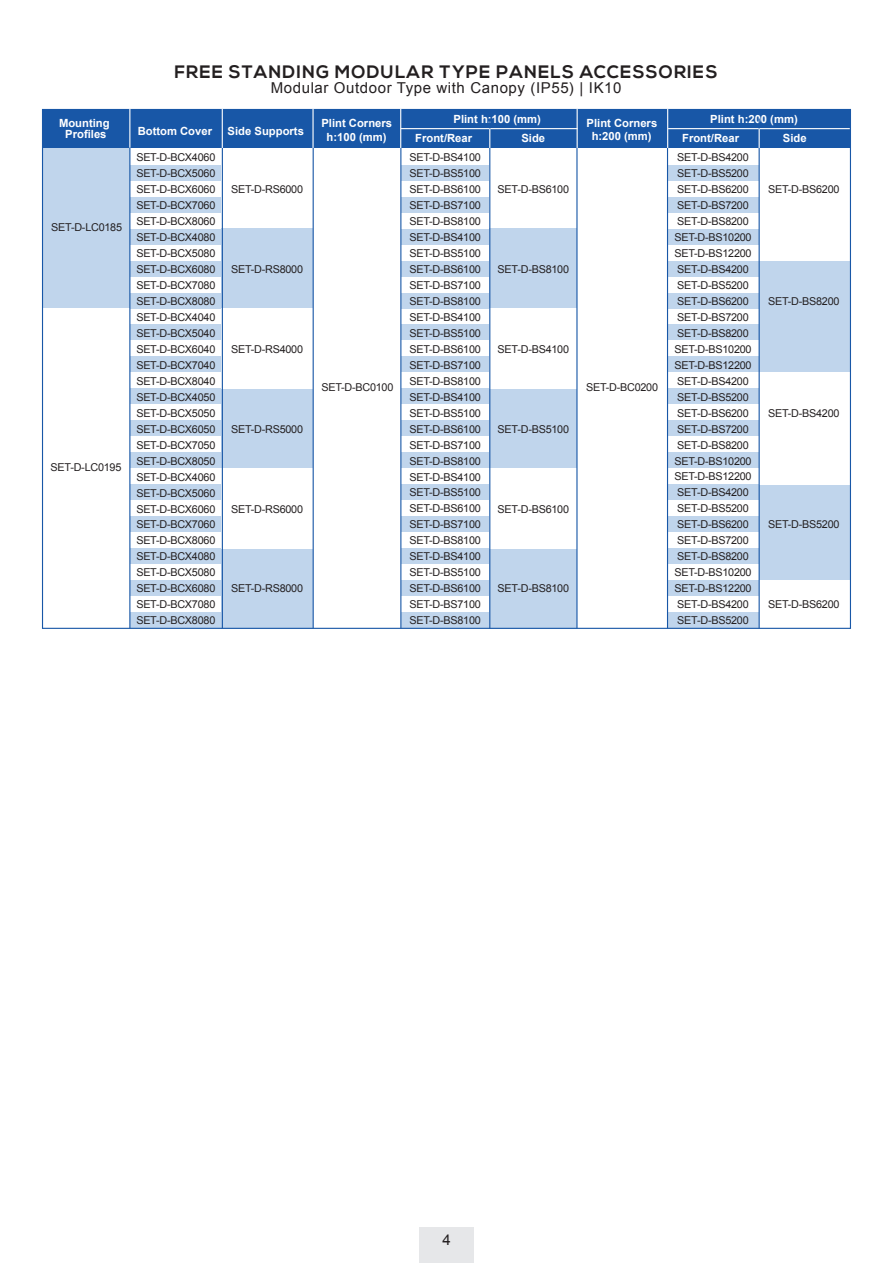
<style>
.page{position:relative;width:893px;height:1263px;background:#fff}
.page>*{position:absolute;margin:0;border:0;box-sizing:border-box;transform-origin:0 0}
.t1{font:700 18px "Nexa";letter-spacing:.06em;color:#231f20}
.t2{font:15px "Arial";letter-spacing:.04em;color:#231f20}
.t3{font:700 11.25px/11.6px "Arial";color:#fff;text-align:center}
.t4{font:10.8px/15.9px "Arial";letter-spacing:-.02em;color:#231f20;text-align:justify}
</style>
<div class="page">
<div style="left:42px;top:165px;width:808px;height:16px;background:#c0d5ec"></div>
<div style="left:42px;top:197px;width:808px;height:16px;background:#c0d5ec"></div>
<div style="left:42px;top:229px;width:808px;height:16px;background:#c0d5ec"></div>
<div style="left:42px;top:261px;width:808px;height:16px;background:#c0d5ec"></div>
<div style="left:42px;top:293px;width:808px;height:16px;background:#c0d5ec"></div>
<div style="left:42px;top:324px;width:808px;height:16px;background:#c0d5ec"></div>
<div style="left:42px;top:356px;width:808px;height:16px;background:#c0d5ec"></div>
<div style="left:42px;top:388px;width:808px;height:16px;background:#c0d5ec"></div>
<div style="left:42px;top:420px;width:808px;height:16px;background:#c0d5ec"></div>
<div style="left:42px;top:452px;width:808px;height:16px;background:#c0d5ec"></div>
<div style="left:42px;top:484px;width:808px;height:16px;background:#c0d5ec"></div>
<div style="left:42px;top:516px;width:808px;height:16px;background:#c0d5ec"></div>
<div style="left:42px;top:548px;width:808px;height:16px;background:#c0d5ec"></div>
<div style="left:42px;top:580px;width:808px;height:16px;background:#c0d5ec"></div>
<div style="left:42px;top:612px;width:808px;height:16px;background:#c0d5ec"></div>
<div style="left:313px;top:148px;width:88px;height:480px;background:#fff"></div>
<div style="left:577px;top:148px;width:91px;height:480px;background:#fff"></div>
<div style="left:42px;top:148px;width:88px;height:161px;background:#c0d5ec"></div>
<div style="left:42px;top:309px;width:88px;height:319px;background:#fff"></div>
<div style="left:222px;top:148px;width:91px;height:81px;background:#fff"></div>
<div style="left:222px;top:229px;width:91px;height:79px;background:#c0d5ec"></div>
<div style="left:222px;top:308px;width:91px;height:81px;background:#fff"></div>
<div style="left:222px;top:389px;width:91px;height:79px;background:#c0d5ec"></div>
<div style="left:222px;top:468px;width:91px;height:81px;background:#fff"></div>
<div style="left:222px;top:549px;width:91px;height:79px;background:#c0d5ec"></div>
<div style="left:490px;top:148px;width:87px;height:81px;background:#fff"></div>
<div style="left:490px;top:229px;width:87px;height:79px;background:#c0d5ec"></div>
<div style="left:490px;top:308px;width:87px;height:81px;background:#fff"></div>
<div style="left:490px;top:389px;width:87px;height:79px;background:#c0d5ec"></div>
<div style="left:490px;top:468px;width:87px;height:81px;background:#fff"></div>
<div style="left:490px;top:549px;width:87px;height:79px;background:#c0d5ec"></div>
<div style="left:759px;top:148px;width:91px;height:113px;background:#fff"></div>
<div style="left:759px;top:261px;width:91px;height:111px;background:#c0d5ec"></div>
<div style="left:759px;top:372px;width:91px;height:113px;background:#fff"></div>
<div style="left:759px;top:580px;width:91px;height:48px;background:#fff"></div>
<div style="left:759px;top:485px;width:91px;height:95px;background:#c0d5ec"></div>
<div style="left:419px;top:1227px;width:55px;height:36px;background:#e6e7e9"></div>
<div style="left:42px;top:109px;width:808px;height:39px;background:#1857a7"></div>
<hr style="left:129px;top:109px;width:1px;height:519px;background:#1857a7">
<hr style="left:222px;top:109px;width:1px;height:519px;background:#1857a7">
<hr style="left:313px;top:109px;width:1px;height:519px;background:#1857a7">
<hr style="left:576px;top:109px;width:1px;height:519px;background:#1857a7">
<hr style="left:129px;top:109px;width:1px;height:39px;background:#fff">
<hr style="left:222px;top:109px;width:1px;height:39px;background:#fff">
<hr style="left:312px;top:109px;width:2px;height:39px;background:#fff">
<hr style="left:400px;top:109px;width:1px;height:519px;background:#1857a7">
<hr style="left:400px;top:109px;width:1px;height:39px;background:#fff">
<hr style="left:577px;top:109px;width:1px;height:39px;background:#fff">
<hr style="left:667px;top:109px;width:1px;height:519px;background:#1857a7">
<hr style="left:667px;top:109px;width:1px;height:39px;background:#fff">
<hr style="left:401px;top:128px;width:176px;height:1px;background:#fff">
<hr style="left:489px;top:119px;width:1px;height:509px;background:#1857a7">
<svg style="left:489px;top:128px;width:1px;height:20px"></svg>
<hr style="left:668px;top:128px;width:182px;height:1px;background:#fff">
<hr style="left:759px;top:119px;width:1px;height:509px;background:#1857a7">
<svg style="left:759px;top:128px;width:1px;height:20px"></svg>
<h1 class="t1" style="left:174px;top:61px;width:545px">FREE STANDING MODULAR TYPE PANELS ACCESSORIES</h1>
<h2 class="t2" style="left:271px;top:78px;width:352px">Modular Outdoor Type with Canopy (IP55) | IK10</h2>
<p class="t3" style="left:682px;top:111px;width:117px;line-height:18.3px;text-align:left;text-indent:28px">Plint h:200 (mm)<br>Front/Rear</p>
<p class="t3" style="left:321px;top:118px;width:72px">Plint Corners</p>
<p class="t3" style="left:453px;top:114px;width:89px">Plint h:100 (mm)</p>
<p class="t3" style="left:327px;top:131px;width:62px">h:100 (mm)</p>
<p class="t3" style="left:587px;top:118px;width:72px">Plint Corners</p>
<p class="t3" style="left:59px;top:118px;width:52px">Mounting<br>Profiles</p>
<p class="t3" style="left:138px;top:125px;width:76px">Bottom Cover</p>
<p class="t3" style="left:228px;top:125px;width:78px">Side Supports</p>
<p class="t3" style="left:415px;top:132px;width:58px">Front/Rear</p>
<p class="t3" style="left:521px;top:132px;width:25px">Side</p>
<p class="t3" style="left:592px;top:131px;width:62px">h:200 (mm)</p>
<p class="t3" style="left:783px;top:132px;width:25px">Side</p>
<p class="t4" style="left:51px;top:219px;width:72px">SET-D-LC0185</p>
<p class="t4" style="left:51px;top:459px;width:72px">SET-D-LC0195</p>
<p class="t4" style="left:136px;top:150px;width:81px">SET-D-BCX4060<br>SET-D-BCX5060<br>SET-D-BCX6060<br>SET-D-BCX7060<br>SET-D-BCX8060<br>SET-D-BCX4080<br>SET-D-BCX5080<br>SET-D-BCX6080<br>SET-D-BCX7080<br>SET-D-BCX8080<br>SET-D-BCX4040<br>SET-D-BCX5040<br>SET-D-BCX6040<br>SET-D-BCX7040<br>SET-D-BCX8040<br>SET-D-BCX4050<br>SET-D-BCX5050<br>SET-D-BCX6050<br>SET-D-BCX7050<br>SET-D-BCX8050<br>SET-D-BCX4060<br>SET-D-BCX5060<br>SET-D-BCX6060<br>SET-D-BCX7060<br>SET-D-BCX8060<br>SET-D-BCX4080<br>SET-D-BCX5080<br>SET-D-BCX6080<br>SET-D-BCX7080<br>SET-D-BCX8080</p>
<p class="t4" style="left:231px;top:182px;width:74px">SET-D-RS6000</p>
<p class="t4" style="left:231px;top:261px;width:74px">SET-D-RS8000</p>
<p class="t4" style="left:231px;top:341px;width:74px">SET-D-RS4000</p>
<p class="t4" style="left:231px;top:421px;width:74px">SET-D-RS5000</p>
<p class="t4" style="left:231px;top:501px;width:74px">SET-D-RS6000</p>
<p class="t4" style="left:231px;top:581px;width:74px">SET-D-RS8000</p>
<p class="t4" style="left:321px;top:379px;width:74px">SET-D-BC0100</p>
<p class="t4" style="left:409px;top:149px;width:73px">SET-D-BS4100<br>SET-D-BS5100<br>SET-D-BS6100<br>SET-D-BS7100<br>SET-D-BS8100<br>SET-D-BS4100<br>SET-D-BS5100<br>SET-D-BS6100<br>SET-D-BS7100<br>SET-D-BS8100<br>SET-D-BS4100<br>SET-D-BS5100<br>SET-D-BS6100<br>SET-D-BS7100<br>SET-D-BS8100<br>SET-D-BS4100<br>SET-D-BS5100<br>SET-D-BS6100<br>SET-D-BS7100<br>SET-D-BS8100<br>SET-D-BS4100<br>SET-D-BS5100<br>SET-D-BS6100<br>SET-D-BS7100<br>SET-D-BS8100<br>SET-D-BS4100<br>SET-D-BS5100<br>SET-D-BS6100<br>SET-D-BS7100<br>SET-D-BS8100</p>
<p class="t4" style="left:498px;top:181px;width:73px">SET-D-BS6100</p>
<p class="t4" style="left:498px;top:261px;width:73px">SET-D-BS8100</p>
<p class="t4" style="left:498px;top:341px;width:73px">SET-D-BS4100</p>
<p class="t4" style="left:498px;top:421px;width:73px">SET-D-BS5100</p>
<p class="t4" style="left:498px;top:501px;width:73px">SET-D-BS6100</p>
<p class="t4" style="left:498px;top:581px;width:73px">SET-D-BS8100</p>
<p class="t4" style="left:586px;top:379px;width:74px">SET-D-BC0200</p>
<p class="t4" style="left:674px;top:149px;width:79px;text-align:left">SET-D-BS4200<br>SET-D-BS5200<br>SET-D-BS6200<br>SET-D-BS7200<br>SET-D-BS8200<br>SET-D-BS10200<br>SET-D-BS12200<br>SET-D-BS4200<br>SET-D-BS5200<br>SET-D-BS6200<br>SET-D-BS7200<br>SET-D-BS8200<br>SET-D-BS10200<br>SET-D-BS12200<br>SET-D-BS4200<br>SET-D-BS5200<br>SET-D-BS6200<br>SET-D-BS7200<br>SET-D-BS8200<br>SET-D-BS10200<br>SET-D-BS12200<br>SET-D-BS4200<br>SET-D-BS5200<br>SET-D-BS6200<br>SET-D-BS7200<br>SET-D-BS8200<br>SET-D-BS10200<br>SET-D-BS12200<br>SET-D-BS4200<br>SET-D-BS5200</p>
<p class="t4" style="left:768px;top:181px;width:73px">SET-D-BS6200</p>
<p class="t4" style="left:768px;top:293px;width:73px">SET-D-BS8200</p>
<p class="t4" style="left:768px;top:405px;width:73px">SET-D-BS4200</p>
<p class="t4" style="left:768px;top:517px;width:73px">SET-D-BS5200</p>
<p class="t4" style="left:768px;top:596px;width:73px">SET-D-BS6200</p>
<h2 class="t2" style="left:443px;top:1230px;width:10px">4</h2>
</div>
